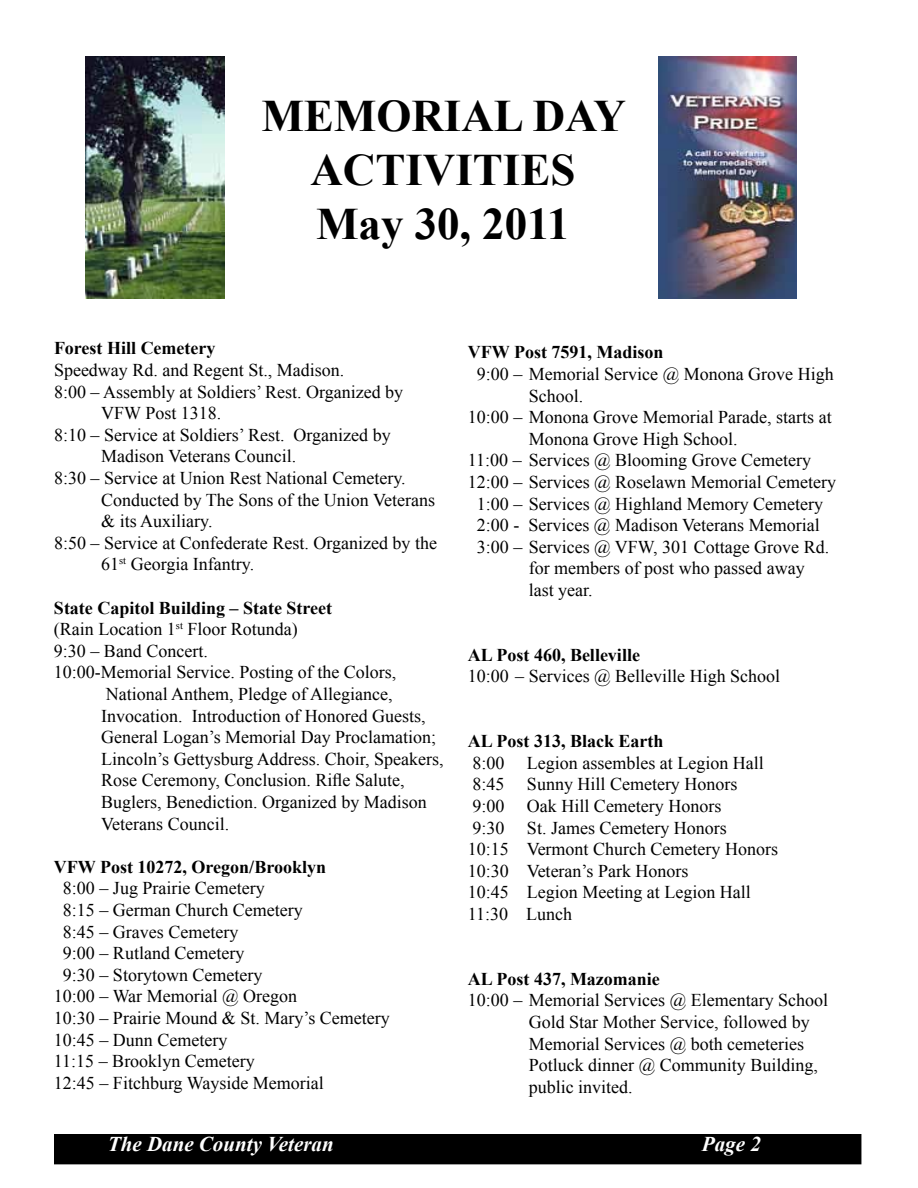
<style>
.page{position:relative;width:918px;height:1188px;background:#fff}
.page>*{position:absolute;margin:0;border:0;box-sizing:border-box;transform-origin:0 0}
.t1{font:700 45px/54px "Times New Roman";color:#000;text-align:center}
.t2{font:italic 700 21px "Times New Roman";color:#fff}
.t3{font:18px/21.6px "Times New Roman";color:#000}
.t4{font:700 18px "Times New Roman";color:#000}
</style>
<div class="page">
<div style="left:55px;top:1135px;width:806px;height:29px;background:#000"></div>
<div style="left:54px;top:1134px;width:807px;height:30px;border:2px solid #000"></div>
<img style="left:659px;top:57px;width:137px;height:241px">
<img style="left:86px;top:57px;width:139px;height:241px">
<h1 class="t1" style="left:261px;top:88px;width:366px">MEMORIAL DAY<br>ACTIVITIES<br>May 30, 2011</h1>
<p class="t4" style="left:54px;top:336px;width:163px">Forest Hill Cemetery</p>
<p class="t3" style="left:54px;top:359px;width:292px">Speedway Rd. and Regent St., Madison.</p>
<p class="t3" style="left:54px;top:381px;width:351px">8:00 – Assembly at Soldiers’ Rest. Organized by</p>
<p class="t3" style="left:101px;top:402px;width:122px">VFW Post 1318.</p>
<p class="t3" style="left:54px;top:424px;width:338px">8:10 – Service at Soldiers’ Rest. Organized by</p>
<p class="t3" style="left:101px;top:445px;width:197px">Madison Veterans Council.</p>
<p class="t3" style="left:54px;top:467px;width:353px">8:30 – Service at Union Rest National Cemetery.</p>
<p class="t3" style="left:101px;top:489px;width:335px">Conducted by The Sons of the Union Veterans</p>
<p class="t3" style="left:101px;top:510px;width:113px">&amp; its Auxiliary.</p>
<p class="t3" style="left:54px;top:532px;width:385px">8:50 – Service at Confederate Rest. Organized by the</p>
<p class="t3" style="left:101px;top:553px;width:154px">61<sup>st</sup> Georgia Infantry.</p>
<p class="t4" style="left:54px;top:595px;width:280px">State Capitol Building – State Street</p>
<p class="t3" style="left:54px;top:618px;width:245px">(Rain Location 1<sup>st</sup> Floor Rotunda)</p>
<p class="t3" style="left:54px;top:640px;width:155px">9:30 – Band Concert.</p>
<p class="t3" style="left:54px;top:661px;width:344px">10:00-Memorial Service. Posting of the Colors,</p>
<p class="t3" style="left:106px;top:683px;width:288px">National Anthem, Pledge of Allegiance,</p>
<p class="t3" style="left:101px;top:705px;width:326px">Invocation. Introduction of Honored Guests,</p>
<p class="t3" style="left:101px;top:726px;width:336px">General Logan’s Memorial Day Proclamation;</p>
<p class="t3" style="left:101px;top:748px;width:344px">Lincoln’s Gettysburg Address. Choir, Speakers,</p>
<p class="t3" style="left:101px;top:769px;width:305px">Rose Ceremony, Conclusion. Rifle Salute,</p>
<p class="t3" style="left:101px;top:791px;width:327px">Buglers, Benediction. Organized by Madison</p>
<p class="t3" style="left:101px;top:813px;width:129px">Veterans Council.</p>
<p class="t4" style="left:54px;top:854px;width:274px">VFW Post 10272, Oregon/Brooklyn</p>
<p class="t3" style="left:63px;top:877px;width:203px">8:00 – Jug Prairie Cemetery</p>
<p class="t3" style="left:63px;top:899px;width:241px">8:15 – German Church Cemetery</p>
<p class="t3" style="left:63px;top:921px;width:177px">8:45 – Graves Cemetery</p>
<p class="t3" style="left:63px;top:942px;width:183px">9:00 – Rutland Cemetery</p>
<p class="t3" style="left:63px;top:964px;width:201px">9:30 – Storytown Cemetery</p>
<p class="t3" style="left:54px;top:985px;width:245px">10:00 – War Memorial @ Oregon</p>
<p class="t3" style="left:54px;top:1007px;width:337px">10:30 – Prairie Mound &amp; St. Mary’s Cemetery</p>
<p class="t3" style="left:54px;top:1029px;width:175px">10:45 – Dunn Cemetery</p>
<p class="t3" style="left:54px;top:1050px;width:202px">11:15 – Brooklyn Cemetery</p>
<p class="t3" style="left:54px;top:1072px;width:271px">12:45 – Fitchburg Wayside Memorial</p>
<p class="t4" style="left:468px;top:340px;width:197px">VFW Post 7591, Madison</p>
<p class="t3" style="left:477px;top:363px;width:358px">9:00 – Memorial Service @ Monona Grove High</p>
<p class="t3" style="left:529px;top:385px;width:56px">School.</p>
<p class="t3" style="left:468px;top:406px;width:365px">10:00 – Monona Grove Memorial Parade, starts at</p>
<p class="t3" style="left:529px;top:428px;width:210px">Monona Grove High School.</p>
<p class="t3" style="left:468px;top:449px;width:345px">11:00 – Services @ Blooming Grove Cemetery</p>
<p class="t3" style="left:468px;top:471px;width:370px">12:00 – Services @ Roselawn Memorial Cemetery</p>
<p class="t3" style="left:477px;top:493px;width:348px">1:00 – Services @ Highland Memory Cemetery</p>
<p class="t3" style="left:477px;top:514px;width:344px">2:00 - Services @ Madison Veterans Memorial</p>
<p class="t3" style="left:477px;top:536px;width:354px">3:00 – Services @ VFW, 301 Cottage Grove Rd.</p>
<p class="t3" style="left:529px;top:557px;width:277px">for members of post who passed away</p>
<p class="t3" style="left:529px;top:579px;width:65px">last year.</p>
<p class="t4" style="left:468px;top:642px;width:174px">AL Post 460, Belleville</p>
<p class="t3" style="left:468px;top:665px;width:314px">10:00 – Services @ Belleville High School</p>
<p class="t4" style="left:468px;top:729px;width:197px">AL Post 313, Black Earth</p>
<p class="t3" style="left:472px;top:752px;width:34px">8:00</p>
<p class="t3" style="left:527px;top:752px;width:238px">Legion assembles at Legion Hall</p>
<p class="t3" style="left:472px;top:773px;width:34px">8:45</p>
<p class="t3" style="left:527px;top:773px;width:212px">Sunny Hill Cemetery Honors</p>
<p class="t3" style="left:472px;top:795px;width:34px">9:00</p>
<p class="t3" style="left:527px;top:795px;width:196px">Oak Hill Cemetery Honors</p>
<p class="t3" style="left:472px;top:817px;width:34px">9:30</p>
<p class="t3" style="left:468px;top:817px;width:312px;text-indent:59px">St. James Cemetery Honors<br>10:15 Vermont Church Cemetery Honors<br>10:30 Veteran’s Park Honors<br>10:45 Legion Meeting at Legion Hall<br>11:30 Lunch</p>
<p class="t4" style="left:468px;top:966px;width:193px">AL Post 437, Mazomanie</p>
<p class="t3" style="left:529px;top:989px;width:301px;text-indent:-61px">10:00 – Memorial Services @ Elementary School Gold Star Mother Service, followed by Memorial Services @ both cemeteries Potluck dinner @ Community Building, public invited.</p>
<p class="t2" style="left:108px;top:1129px;width:227px">The Dane County Veteran</p>
<p class="t2" style="left:702px;top:1129px;width:60px">Page 2</p>
</div>
